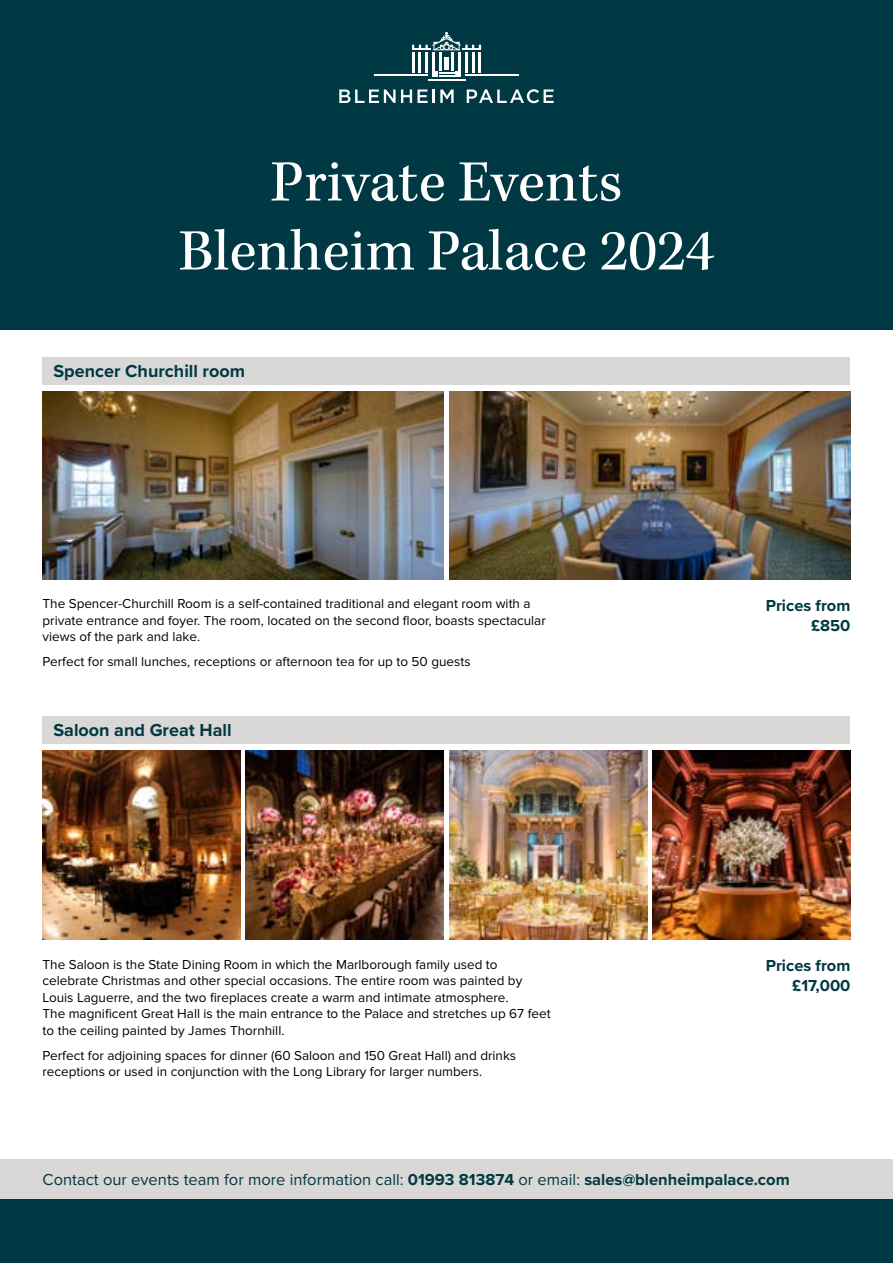
<style>
.page{position:relative;width:893px;height:1263px;background:#fff}
.page>*{position:absolute;margin:0;border:0;box-sizing:border-box;transform-origin:0 0}
.t1{font:60px/69px "Kepler Std";color:#fff;text-align:center}
.Room_name{font:700 18px "Proxima Nova";color:#003943}
.t2{font:16.5px "Proxima Nova";color:#003943}
.t3{font:700 16.5px/20.2px "Proxima Nova";color:#003943;text-align:right}
.t4{font:13.5px/16.5px "Proxima Nova";color:#000}
.s1{font-weight:700}
</style>
<div class="page">
<div style="left:0;top:0;width:893px;height:330px;background:#003943"></div>
<div style="left:0;top:1160px;width:893px;height:39px;background:#d9d8d6"></div>
<div style="left:0;top:1199px;width:893px;height:64px;background:#003943"></div>
<div style="left:43px;top:357px;width:807px;height:28px;background:#d9d8d6"></div>
<div style="left:43px;top:716px;width:807px;height:28px;background:#d9d8d6"></div>
<hr style="left:419px;top:52px;width:2px;height:21px;background:#fff">
<hr style="left:425px;top:52px;width:3px;height:21px;background:#fff">
<hr style="left:432px;top:52px;width:3px;height:18px;background:#fff">
<hr style="left:439px;top:52px;width:3px;height:18px;background:#fff">
<div style="left:444px;top:57px;width:5px;height:13px;background:#fff"></div>
<hr style="left:451px;top:52px;width:3px;height:18px;background:#fff">
<hr style="left:458px;top:52px;width:3px;height:18px;background:#fff">
<hr style="left:465px;top:52px;width:3px;height:21px;background:#fff">
<hr style="left:472px;top:52px;width:2px;height:21px;background:#fff">
<hr style="left:478px;top:52px;width:3px;height:21px;background:#fff">
<hr style="left:412px;top:52px;width:3px;height:21px;background:#fff">
<hr style="left:375px;top:74px;width:53px;height:2px;background:#fff">
<hr style="left:465px;top:74px;width:53px;height:2px;background:#fff">
<hr style="left:428px;top:79px;width:37px;height:2px;background:#fff">
<svg style="left:432px;top:72px;width:29px;height:5px"></svg>
<svg style="left:339px;top:89px;width:89px;height:14px"></svg>
<hr style="left:432px;top:89px;width:3px;height:14px;background:#fff">
<svg style="left:440px;top:89px;width:14px;height:14px"></svg>
<svg style="left:467px;top:89px;width:87px;height:14px"></svg>
<svg style="left:412px;top:32px;width:69px;height:18px"></svg>
<img style="left:43px;top:391px;width:401px;height:188px">
<img style="left:449px;top:391px;width:401px;height:188px">
<img style="left:43px;top:751px;width:197px;height:188px">
<img style="left:246px;top:751px;width:198px;height:188px">
<img style="left:449px;top:751px;width:198px;height:188px">
<img style="left:653px;top:751px;width:197px;height:188px">
<p class="t1" style="left:179px;top:150px;width:537px">Private Events<br>Blenheim Palace 2024</p>
<p class="Room_name" style="left:53px;top:357px;width:193px">Spencer Churchill room</p>
<p class="t4" style="left:43px;top:596px;width:505px">The Spencer-Churchill Room is a self-contained traditional and elegant room with a private entrance and foyer. The room, located on the second floor, boasts spectacular views of the park and lake.</p>
<p class="t4" style="left:43px;top:654px;width:430px">Perfect for small lunches, receptions or afternoon tea for up to 50 guests</p>
<p class="Room_name" style="left:53px;top:717px;width:180px">Saloon and Great Hall</p>
<p class="t4" style="left:43px;top:956px;width:510px">The Saloon is the State Dining Room in which the Marlborough family used to celebrate Christmas and other special occasions. The entire room was painted by Louis Laguerre, and the two fireplaces create a warm and intimate atmosphere.<br>The magnificent Great Hall is the main entrance to the Palace and stretches up 67 feet to the ceiling painted by James Thornhill.</p>
<p class="t4" style="left:43px;top:1047px;width:475px">Perfect for adjoining spaces for dinner (60 Saloon and 150 Great Hall) and drinks receptions or used in conjunction with the Long Library for larger numbers.</p>
<p class="t3" style="left:766px;top:594px;width:86px">Prices from £850</p>
<p class="t3" style="left:766px;top:955px;width:86px">Prices from £17,000</p>
<p class="t2" style="left:43px;top:1169px;width:749px">Contact our events team for more information call: <span class="s1">01993 813874</span> or email: <span class="s1">sales@blenheimpalace.com</span></p>
</div>
